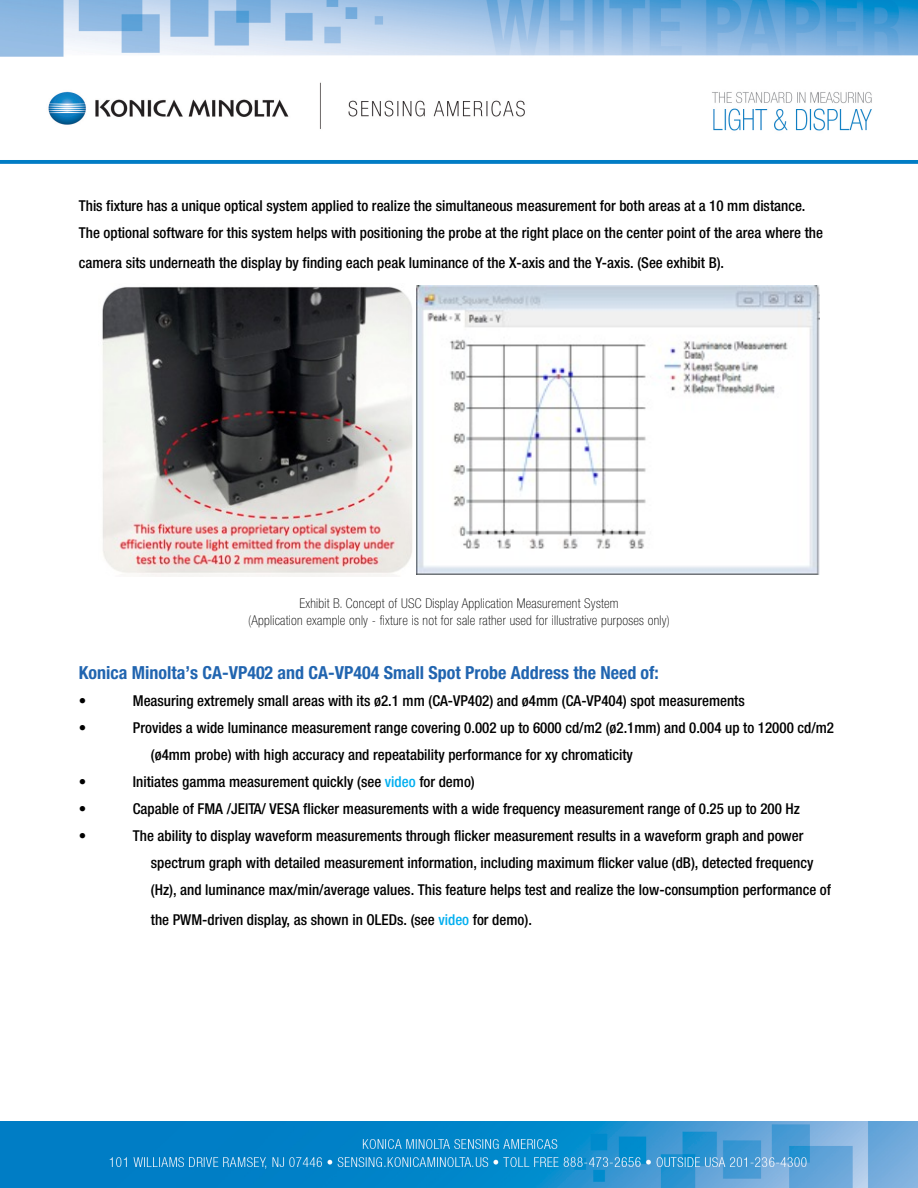
<style>
.page{position:relative;width:918px;height:1188px;background:#fff}
.page>*{position:absolute;margin:0;border:0;box-sizing:border-box;transform-origin:0 0}
.t1{font:700 condensed 18px "Helvetica Neue";color:#2165b0}
.t2{font:500 condensed 15px/27px "Helvetica Neue";color:#000}
.t3{font:100 condensed 13.5px/16.5px "Helvetica Neue";letter-spacing:.02em;color:#000;text-align:center}
.s1{color:#00aeef}
</style>
<div class="page">
<img style="left:0;top:1121px;width:918px;height:67px">
<img style="left:0;top:0;width:918px;height:163px">
<img style="left:102px;top:285px;width:718px;height:291px">
<p class="t2" style="left:79px;top:192px;width:746px">This fixture has a unique optical system applied to realize the simultaneous measurement for both areas at a 10 mm distance.<br>The optional software for this system helps with positioning the probe at the right place on the center point of the area where the</p>
<p class="t2" style="left:79px;top:249px;width:647px">camera sits underneath the display by finding each peak luminance of the X-axis and the Y-axis. (See exhibit B).</p>
<p class="t3" style="left:248px;top:595px;width:423px">Exhibit B. Concept of USC Display Application Measurement System<br>(Application example only - fixture is not for sale rather used for illustrative purposes only)</p>
<p class="t1" style="left:79px;top:661px;width:582px">Konica Minolta’s CA-VP402 and CA-VP404 Small Spot Probe Address the Need of:</p>
<p class="t2" style="left:79px;top:687px;width:9px">•</p>
<p class="t2" style="left:133px;top:687px;width:614px">Measuring extremely small areas with its ø2.1 mm (CA-VP402) and ø4mm (CA-VP404) spot measurements</p>
<p class="t2" style="left:79px;top:714px;width:9px">•</p>
<p class="t2" style="left:151px;top:714px;width:685px;text-indent:-18px">Provides a wide luminance measurement range covering 0.002 up to 6000 cd/m2 (ø2.1mm) and 0.004 up to 12000 cd/m2 (ø4mm probe) with high accuracy and repeatability performance for xy chromaticity</p>
<p class="t2" style="left:79px;top:768px;width:9px">•</p>
<p class="t2" style="left:133px;top:768px;width:344px">Initiates gamma measurement quickly (see <span class="s1">video</span> for demo)</p>
<p class="t2" style="left:79px;top:795px;width:9px">•</p>
<p class="t2" style="left:133px;top:795px;width:669px">Capable of FMA /JEITA/ VESA flicker measurements with a wide frequency measurement range of 0.25 up to 200 Hz</p>
<p class="t2" style="left:79px;top:822px;width:9px">•</p>
<p class="t2" style="left:151px;top:822px;width:682px;text-indent:-18px">The ability to display waveform measurements through flicker measurement results in a waveform graph and power spectrum graph with detailed measurement information, including maximum flicker value (dB), detected frequency (Hz), and luminance max/min/average values. This feature helps test and realize the low-consumption performance of</p>
<p class="t2" style="left:151px;top:906px;width:383px">the PWM-driven display, as shown in OLEDs. (see <span class="s1">video</span> for demo).</p>
</div>
